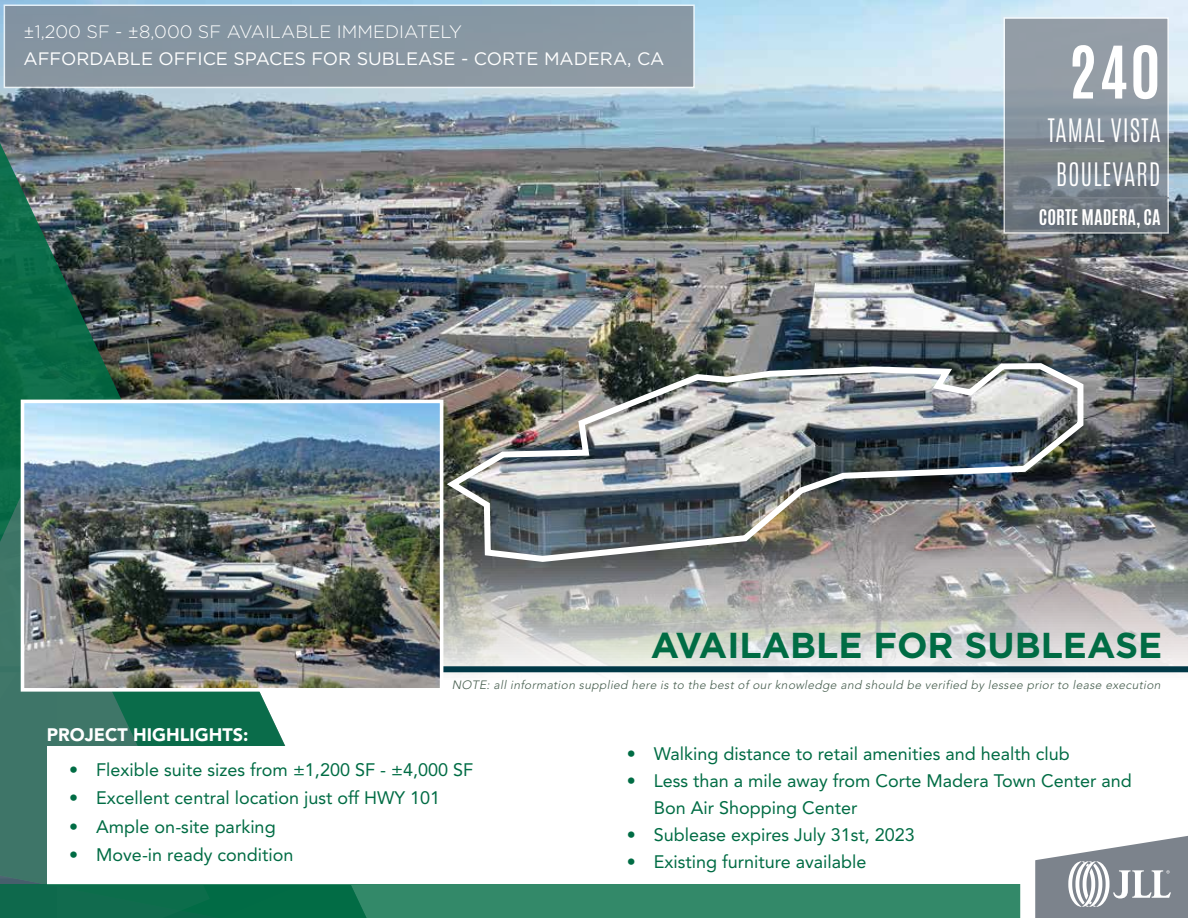
<style>
.page{position:relative;width:1188px;height:918px;background:#fff}
.page>*{position:absolute;margin:0;border:0;box-sizing:border-box;transform-origin:0 0}
.t1{font:700 61.5px "Antonio";color:#fff}
.t2{font:700 36px "Gotham";color:#006c44}
.t3{font:300 27px/43.5px "Antonio";letter-spacing:.025em;color:#fff;text-align:center}
.t4{font:18px/27px "Avenir LT Std";color:#006c44}
.t5{font:18px "Gotham";color:#fff}
.t6{font:300 18px "Gotham";color:#fff}
.t7{font:900 18px "Avenir LT Std";color:#fff}
.t8{font:700 18px "Antonio";color:#fff}
.t9{font:italic 300 12px "Avenir LT Std";color:#455d4d}
</style>
<div class="page">
<img style="left:0;top:0;width:1188px;height:675px">
<div style="left:0;top:666px;width:1188px;height:6px;background:#003846"></div>
<img style="left:0;top:11px;width:382px;height:735px">
<svg style="left:0;top:495px;width:210px;height:389px;background:#327361"></svg>
<img style="left:26px;top:405px;width:412px;height:282px">
<div style="left:21px;top:400px;width:422px;height:292px;border:4px solid #fff"></div>
<div style="left:47px;top:746px;width:656px;height:138px;background:#fff"></div>
<svg style="left:1004px;top:17px;width:165px;height:217px;background:#869098"></svg>
<hr style="left:1005px;top:197px;width:164px;height:2px;background:#7c838c">
<svg style="left:0;top:884px;width:1011px;height:34px;background:#247e5d"></svg>
<svg style="left:1011px;top:836px;width:177px;height:82px"></svg>
<div style="left:4px;top:4px;width:691px;height:84px;background:#8896a2;border:2px solid #fff"></div>
<img style="left:441px;top:360px;width:645px;height:205px">
<p class="t6" style="left:24px;top:20px;width:440px">±1,200 SF - ±8,000 SF AVAILABLE IMMEDIATELY</p>
<p class="t5" style="left:24px;top:47px;width:642px">AFFORDABLE OFFICE SPACES FOR SUBLEASE - CORTE MADERA, CA</p>
<h1 class="t1" style="left:1068px;top:26px;width:94px">240</h1>
<h3 class="t3" style="left:1047px;top:109px;width:115px">TAMAL VISTA<br>BOULEVARD</h3>
<p class="t8" style="left:1039px;top:203px;width:123px">CORTE MADERA, CA</p>
<h2 class="t2" style="left:651px;top:621px;width:513px">AVAILABLE FOR SUBLEASE</h2>
<p class="t7" style="left:47px;top:724px;width:203px">PROJECT HIGHLIGHTS:</p>
<p class="t9" style="left:452px;top:678px;width:713px">NOTE: all information supplied here is to the best of our knowledge and should be verified by lessee prior to lease execution</p>
<p class="t4" style="left:69px;top:756px;width:405px">• Flexible suite sizes from ±1,200 SF - ±4,000 SF</p>
<p class="t4" style="left:69px;top:785px;width:372px">• Excellent central location just off HWY 101</p>
<p class="t4" style="left:69px;top:813px;width:208px">• Ample on-site parking</p>
<p class="t4" style="left:69px;top:842px;width:226px">• Move-in ready condition</p>
<p class="t4" style="left:627px;top:741px;width:445px">• Walking distance to retail amenities and health club</p>
<p class="t4" style="left:654px;top:768px;width:480px;text-indent:-27px">• Less than a mile away from Corte Madera Town Center and<br>Bon Air Shopping Center</p>
<p class="t4" style="left:627px;top:822px;width:290px">• Sublease expires July 31st, 2023</p>
<p class="t4" style="left:627px;top:849px;width:241px">• Existing furniture available</p>
</div>
